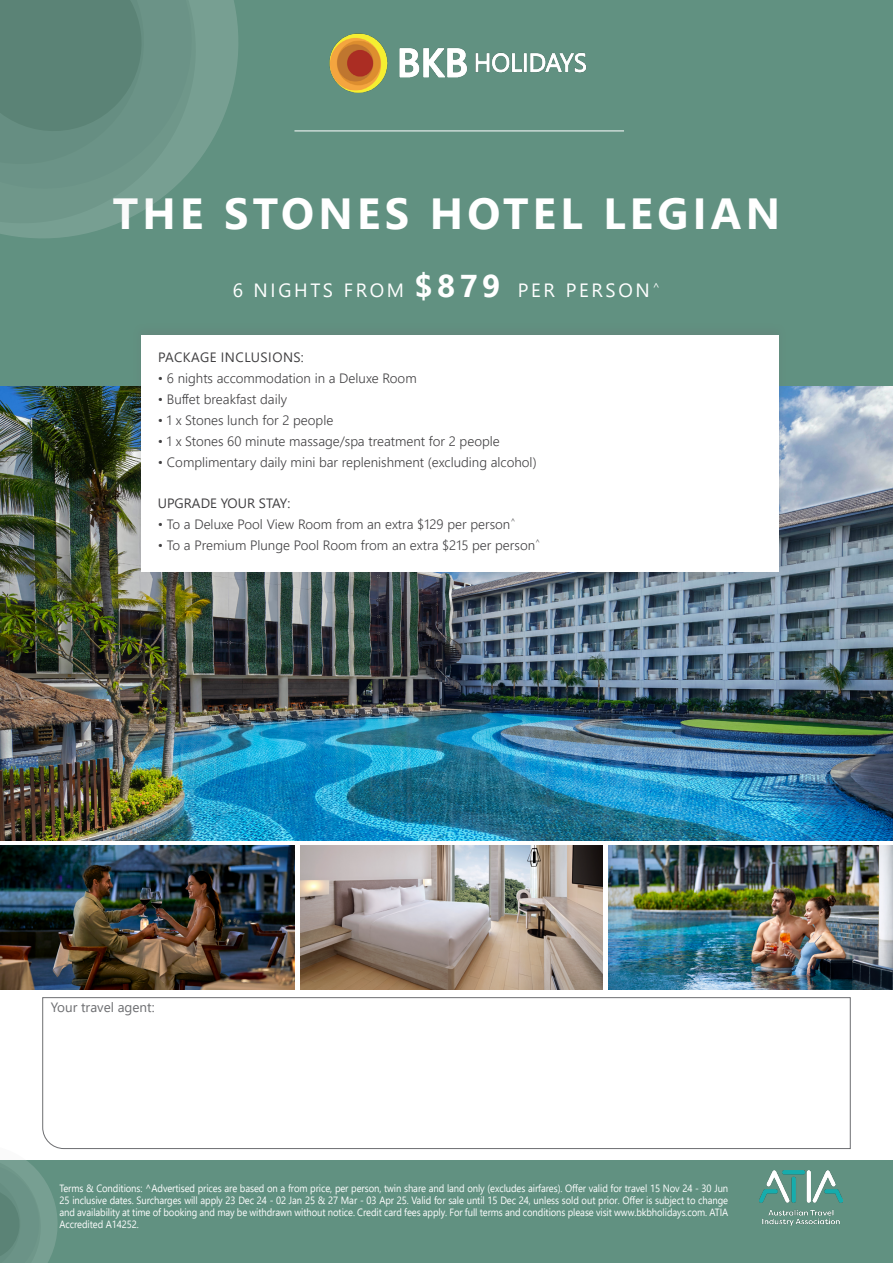
<style>
.page{position:relative;width:893px;height:1263px;background:#fff}
.page>*{position:absolute;margin:0;border:0;box-sizing:border-box;transform-origin:0 0}
.t1{font:700 48px "Segoe UI";color:#fff}
.t2{font:700 43.5px "Segoe UI";letter-spacing:.1em;color:#fff}
.t3{font:19.2px "Segoe UI";letter-spacing:.14em;color:#fff}
.t4{font:300 13.5px "Segoe UI";color:#414042}
.t5{font:13.5px "Segoe UI";letter-spacing:.035em;color:#414042}
.t6{font:13.5px "Segoe UI";letter-spacing:.015em;color:#414042}
.t7{font:13.5px "Segoe UI";color:#6d6e71}
.t8{font:10.5px/12px "Segoe UI";letter-spacing:-.01em;color:#fff;text-align:justify;scale:.9 1}
.s1{font-weight:700;font-size:31.5px}
</style>
<div class="page">
<div style="left:0;top:1160px;width:893px;height:103px;background:#619181"></div>
<img style="left:0;top:386px;width:893px;height:454px">
<div style="left:0;top:0;width:893px;height:386px;background:#619181"></div>
<hr style="left:294px;top:131px;width:330px;height:1px;background:#fff">
<img style="left:329px;top:33px;width:257px;height:60px">
<svg style="left:220px;top:0;width:18px;height:124px;fill:#779f92"></svg>
<svg style="left:0;top:0;width:220px;height:238px;fill:#6f978a"></svg>
<svg style="left:0;top:0;width:213px;height:210px"></svg>
<div style="left:132px;top:323px;width:655px;height:253px;background:#6d6e71;opacity:.25"></div>
<div style="left:141px;top:336px;width:638px;height:236px;background:#fff"></div>
<svg style="left:42px;top:997px;width:809px;height:152px"></svg>
<svg style="left:0;top:1133px;width:68px;height:130px"></svg>
<img style="left:0;top:845px;width:294px;height:145px">
<img style="left:301px;top:845px;width:301px;height:145px">
<img style="left:609px;top:845px;width:284px;height:145px">
<img style="left:760px;top:1170px;width:83px;height:55px">
<h2 class="t2" style="left:47px;top:172px;width:735px"><sup>STAY</sup>THE STONES HOTEL LEGIAN</h2>
<h1 class="t1" style="left:167px;top:146px;width:188px">&amp; SWIM</h1>
<h3 class="t3" style="left:233px;top:272px;width:429px">6 NIGHTS FROM <span class="s1">$879</span> PER PERSON<sup>^</sup></h3>
<p class="t5" style="left:158px;top:345px;width:147px">PACKAGE INCLUSIONS:</p>
<p class="t4" style="left:158px;top:366px;width:260px">• 6 nights accommodation in a Deluxe Room</p>
<p class="t4" style="left:158px;top:387px;width:131px">• Buffet breakfast daily</p>
<p class="t4" style="left:158px;top:408px;width:177px">• 1 x Stones lunch for 2 people</p>
<p class="t4" style="left:158px;top:429px;width:343px">• 1 x Stones 60 minute massage/spa treatment for 2 people</p>
<p class="t4" style="left:158px;top:450px;width:380px">• Complimentary daily mini bar replenishment (excluding alcohol)</p>
<p class="t6" style="left:158px;top:490px;width:134px">UPGRADE YOUR STAY:</p>
<p class="t4" style="left:158px;top:511px;width:359px">• To a Deluxe Pool View Room from an extra $129 per person<sup>^</sup></p>
<p class="t4" style="left:158px;top:532px;width:384px">• To a Premium Plunge Pool Room from an extra $215 per person<sup>^</sup></p>
<p class="t7" style="left:51px;top:994px;width:105px">Your travel agent:</p>
<p class="t8" style="left:60px;top:1181px;width:744px">Terms &amp; Conditions: ^Advertised prices are based on a from price, per person, twin share and land only (excludes airfares). Offer valid for travel 15 Nov 24 - 30 Jun 25 inclusive dates. Surcharges will apply 23 Dec 24 - 02 Jan 25 &amp; 27 Mar - 03 Apr 25. Valid for sale until 15 Dec 24, unless sold out prior. Offer is subject to change and availability at time of booking and may be withdrawn without notice. Credit card fees apply. For full terms and conditions please visit www.bkbholidays.com. ATIA Accredited A14252.</p>
</div>
